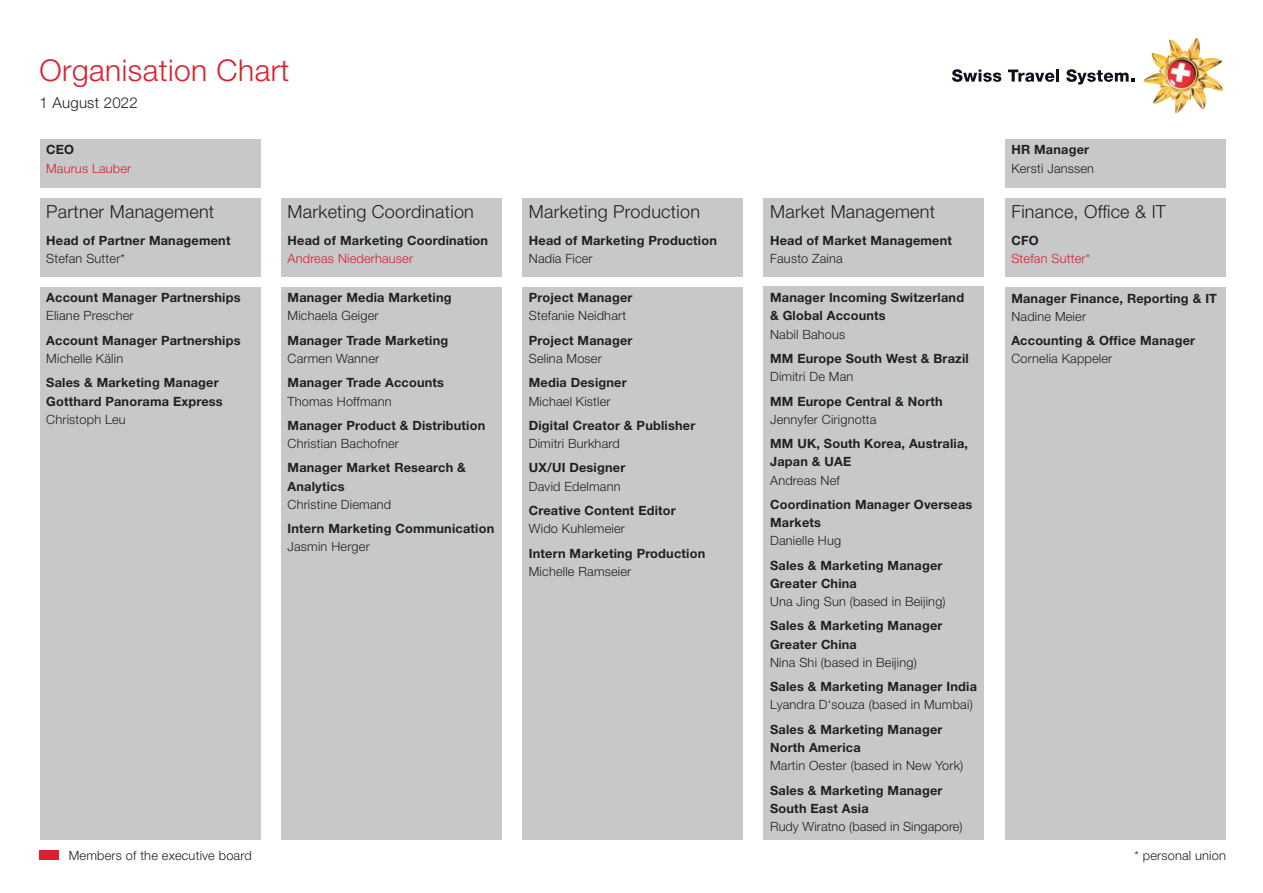
<style>
.page{position:relative;width:1263px;height:893px;background:#fff}
.page>*{position:absolute;margin:0;border:0;box-sizing:border-box;transform-origin:0 0}
.t1{font:300 30px "Helvetica Neue LT Pro";letter-spacing:.015em;color:#da202d}
.t2{font:300 18px "Helvetica Neue LT Pro";letter-spacing:.015em;color:#231f20}
.t3{font:300 15px "Helvetica Neue LT Pro";letter-spacing:.015em;color:#231f20}
.t4{font:700 12.75px/18.3px "Helvetica Neue LT Pro";letter-spacing:.015em;color:#231f20}
.t5{font:300 12.75px "Helvetica Neue LT Pro";letter-spacing:.015em;color:#231f20}
.t6{font:300 12.75px "Helvetica Neue LT Pro";letter-spacing:.015em;color:#da202d}
</style>
<div class="page">
<div style="left:40px;top:139px;width:220px;height:48px;background:#c7c8ca"></div>
<div style="left:1005px;top:139px;width:220px;height:48px;background:#c7c8ca"></div>
<div style="left:281px;top:198px;width:221px;height:79px;background:#c7c8ca"></div>
<div style="left:281px;top:287px;width:221px;height:553px;background:#c7c8ca"></div>
<div style="left:522px;top:287px;width:221px;height:553px;background:#c7c8ca"></div>
<div style="left:1005px;top:287px;width:220px;height:553px;background:#c7c8ca"></div>
<div style="left:40px;top:287px;width:220px;height:553px;background:#c7c8ca"></div>
<div style="left:764px;top:287px;width:220px;height:553px;background:#c7c8ca"></div>
<div style="left:522px;top:198px;width:221px;height:79px;background:#c7c8ca"></div>
<div style="left:1005px;top:198px;width:220px;height:79px;background:#c7c8ca"></div>
<div style="left:40px;top:198px;width:220px;height:79px;background:#c7c8ca"></div>
<div style="left:764px;top:198px;width:220px;height:79px;background:#c7c8ca"></div>
<img style="left:1144px;top:38px;width:79px;height:76px">
<svg style="left:952px;top:69px;width:49px;height:13px"></svg>
<svg style="left:1008px;top:70px;width:51px;height:12px"></svg>
<svg style="left:1066px;top:69px;width:68px;height:16px"></svg>
<div style="left:40px;top:850px;width:19px;height:10px;background:#da202d"></div>
<h1 class="t1" style="left:40px;top:52px;width:251px">Organisation Chart</h1>
<p class="t3" style="left:40px;top:94px;width:100px">1 August 2022</p>
<p class="t4" style="left:46px;top:140px;width:30px">CEO</p>
<p class="t6" style="left:46px;top:160px;width:87px">Maurus Lauber</p>
<h2 class="t2" style="left:46px;top:200px;width:169px">Partner Management</h2>
<p class="t4" style="left:46px;top:230px;width:186px">Head of Partner Management</p>
<p class="t5" style="left:46px;top:250px;width:80px">Stefan Sutter*</p>
<p class="t4" style="left:46px;top:288px;width:196px">Account Manager Partnerships</p>
<p class="t5" style="left:46px;top:308px;width:89px">Eliane Prescher</p>
<p class="t4" style="left:46px;top:331px;width:196px">Account Manager Partnerships</p>
<p class="t5" style="left:46px;top:351px;width:78px">Michelle Kälin</p>
<p class="t4" style="left:46px;top:373px;width:178px">Sales &amp; Marketing Manager<br>Gotthard Panorama Express</p>
<p class="t5" style="left:46px;top:411px;width:81px">Christoph Leu</p>
<h2 class="t2" style="left:288px;top:200px;width:188px">Marketing Coordination</h2>
<p class="t4" style="left:288px;top:230px;width:202px">Head of Marketing Coordination</p>
<p class="t6" style="left:288px;top:250px;width:127px">Andreas Niederhauser</p>
<p class="t4" style="left:288px;top:288px;width:166px">Manager Media Marketing</p>
<p class="t5" style="left:288px;top:308px;width:93px">Michaela Geiger</p>
<p class="t4" style="left:288px;top:331px;width:162px">Manager Trade Marketing</p>
<p class="t5" style="left:288px;top:351px;width:93px">Carmen Wanner</p>
<p class="t4" style="left:288px;top:373px;width:158px">Manager Trade Accounts</p>
<p class="t5" style="left:288px;top:393px;width:105px">Thomas Hoffmann</p>
<p class="t4" style="left:288px;top:416px;width:199px">Manager Product &amp; Distribution</p>
<p class="t5" style="left:288px;top:436px;width:113px">Christian Bachofner</p>
<p class="t4" style="left:288px;top:458px;width:180px">Manager Market Research &amp;<br>Analytics</p>
<p class="t5" style="left:288px;top:496px;width:105px">Christine Diemand</p>
<p class="t4" style="left:288px;top:519px;width:208px">Intern Marketing Communication</p>
<p class="t5" style="left:288px;top:539px;width:84px">Jasmin Herger</p>
<h2 class="t2" style="left:529px;top:200px;width:173px">Marketing Production</h2>
<p class="t4" style="left:529px;top:230px;width:190px">Head of Marketing Production</p>
<p class="t5" style="left:529px;top:250px;width:65px">Nadia Ficer</p>
<p class="t4" style="left:529px;top:288px;width:105px">Project Manager</p>
<p class="t5" style="left:529px;top:308px;width:99px">Stefanie Neidhart</p>
<p class="t4" style="left:529px;top:331px;width:105px">Project Manager</p>
<p class="t5" style="left:529px;top:351px;width:74px">Selina Moser</p>
<p class="t4" style="left:529px;top:373px;width:99px">Media Designer</p>
<p class="t5" style="left:529px;top:393px;width:83px">Michael Kistler</p>
<p class="t4" style="left:529px;top:416px;width:168px">Digital Creator &amp; Publisher</p>
<p class="t5" style="left:529px;top:436px;width:92px">Dimitri Burkhard</p>
<p class="t4" style="left:529px;top:458px;width:98px">UX/UI Designer</p>
<p class="t5" style="left:529px;top:478px;width:93px">David Edelmann</p>
<p class="t4" style="left:529px;top:501px;width:149px">Creative Content Editor</p>
<p class="t5" style="left:529px;top:521px;width:98px">Wido Kuhlemeier</p>
<p class="t4" style="left:529px;top:543px;width:178px">Intern Marketing Production</p>
<p class="t5" style="left:529px;top:563px;width:104px">Michelle Ramseier</p>
<h2 class="t2" style="left:770px;top:200px;width:167px">Market Management</h2>
<p class="t4" style="left:770px;top:230px;width:183px">Head of Market Management</p>
<p class="t5" style="left:770px;top:250px;width:74px">Fausto Zaina</p>
<p class="t4" style="left:770px;top:288px;width:195px">Manager Incoming Switzerland &amp; Global Accounts</p>
<p class="t5" style="left:770px;top:326px;width:77px">Nabil Bahous</p>
<p class="t4" style="left:770px;top:349px;width:200px">MM Europe South West &amp; Brazil</p>
<p class="t5" style="left:770px;top:369px;width:85px">Dimitri De Man</p>
<p class="t4" style="left:770px;top:391px;width:174px">MM Europe Central &amp; North</p>
<p class="t5" style="left:770px;top:411px;width:108px">Jennyfer Cirignotta</p>
<p class="t4" style="left:770px;top:434px;width:199px">MM UK, South Korea, Australia,<br>Japan &amp; UAE</p>
<p class="t5" style="left:770px;top:472px;width:71px">Andreas Nef</p>
<p class="t4" style="left:770px;top:495px;width:204px">Coordination Manager Overseas<br>Markets</p>
<p class="t5" style="left:770px;top:533px;width:73px">Danielle Hug</p>
<p class="t4" style="left:770px;top:556px;width:174px">Sales &amp; Marketing Manager<br>Greater China</p>
<p class="t5" style="left:770px;top:594px;width:177px">Una Jing Sun (based in Beijing)</p>
<p class="t4" style="left:770px;top:616px;width:174px">Sales &amp; Marketing Manager<br>Greater China</p>
<p class="t5" style="left:770px;top:655px;width:148px">Nina Shi (based in Beijing)</p>
<p class="t4" style="left:770px;top:677px;width:208px">Sales &amp; Marketing Manager India</p>
<p class="t5" style="left:770px;top:697px;width:204px">Lyandra D‘souza (based in Mumbai)</p>
<p class="t4" style="left:770px;top:720px;width:174px">Sales &amp; Marketing Manager<br>North America</p>
<p class="t5" style="left:770px;top:758px;width:195px">Martin Oester (based in New York)</p>
<p class="t4" style="left:770px;top:780px;width:174px">Sales &amp; Marketing Manager<br>South East Asia</p>
<p class="t5" style="left:770px;top:819px;width:194px">Rudy Wiratno (based in Singapore)</p>
<p class="t4" style="left:1011px;top:140px;width:79px">HR Manager</p>
<p class="t5" style="left:1011px;top:160px;width:84px">Kersti Janssen</p>
<h2 class="t2" style="left:1011px;top:200px;width:156px">Finance, Office &amp; IT</h2>
<p class="t4" style="left:1011px;top:230px;width:29px">CFO</p>
<p class="t6" style="left:1011px;top:250px;width:80px">Stefan Sutter*</p>
<p class="t4" style="left:1011px;top:289px;width:207px">Manager Finance, Reporting &amp; IT</p>
<p class="t5" style="left:1011px;top:309px;width:76px">Nadine Meier</p>
<p class="t4" style="left:1011px;top:331px;width:185px">Accounting &amp; Office Manager</p>
<p class="t5" style="left:1011px;top:351px;width:102px">Cornelia Kappeler</p>
<p class="t5" style="left:69px;top:847px;width:184px">Members of the executive board</p>
<p class="t5" style="left:1134px;top:847px;width:93px">* personal union</p>
</div>
